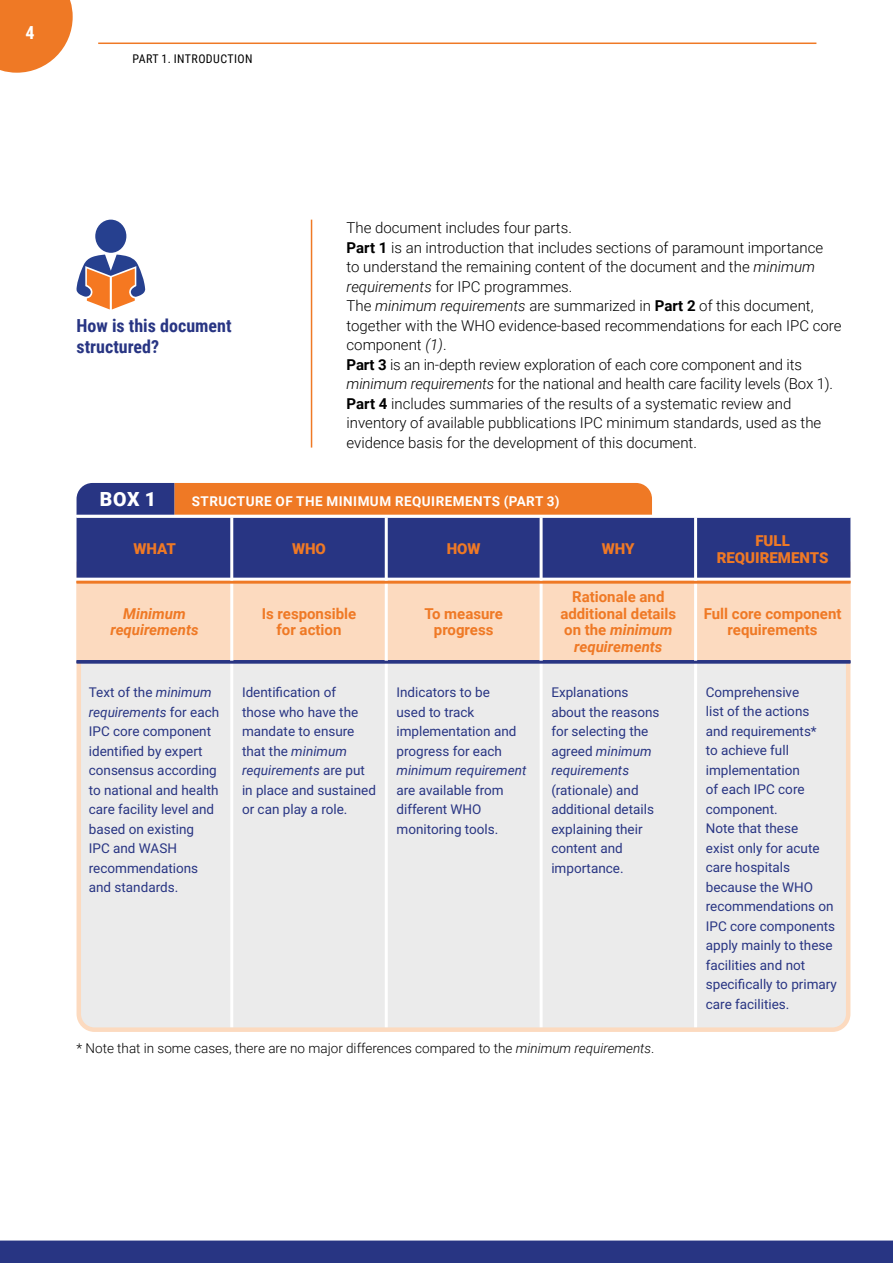
<style>
.page{position:relative;width:893px;height:1263px;background:#fff}
.page>*{position:absolute;margin:0;border:0;box-sizing:border-box;transform-origin:0 0}
.t1{font:900 19.5px "Roboto";color:#fff}
.t2{font:700 18px/21.6px "Roboto Condensed";color:#283583}
.t3{font:700 18px "Roboto Condensed";color:#fff}
.t4{font:300 15px/19.5px "Roboto";color:#000}
.t5{font:700 15px/16.5px "Roboto";color:#ef7925;text-align:center}
.t6{font:900 15px/16.5px "Roboto";color:#ef7925;text-align:center}
.t7{font:italic 700 15px/16.5px "Roboto";color:#ef7925;text-align:center}
.t8{font:13.5px/19.5px "Roboto";color:#283583}
.t9{font:300 13.5px "Roboto";color:#000}
.t10{font:700 13.5px "Roboto";letter-spacing:.035em;color:#fff}
.t11{font:italic 13.5px "Roboto";color:#283583}
.t12{font:12px "Roboto Condensed";letter-spacing:.035em;color:#000}
.s1{font-weight:700}
.s2{font-style:italic}
</style>
<div class="page">
<hr style="left:98px;top:43px;width:718px;height:1px;background:#ef7925">
<svg style="left:0;top:0;width:73px;height:73px;background:#f18b43"></svg>
<div style="left:0;top:1240px;width:893px;height:23px;background:#283583"></div>
<div style="left:76px;top:559px;width:775px;height:473px;background:#ebebeb"></div>
<hr style="left:311px;top:220px;width:1px;height:228px;background:#ef7925">
<div style="left:78px;top:518px;width:771px;height:60px;background:#283583"></div>
<div style="left:78px;top:584px;width:771px;height:76px;background:#fcdabf"></div>
<hr style="left:77px;top:583px;width:1px;height:77px;background:#fcdabf">
<hr style="left:849px;top:583px;width:1px;height:77px;background:#fcdabf">
<hr style="left:77px;top:517px;width:1px;height:63px;background:#283583">
<hr style="left:849px;top:517px;width:1px;height:63px;background:#283583">
<hr style="left:77px;top:660px;width:153px;height:3px;background:#283583">
<hr style="left:233px;top:660px;width:152px;height:3px;background:#283583">
<hr style="left:388px;top:660px;width:152px;height:3px;background:#283583">
<hr style="left:543px;top:660px;width:151px;height:3px;background:#283583">
<hr style="left:697px;top:660px;width:153px;height:3px;background:#283583">
<hr style="left:230px;top:517px;width:3px;height:64px;background:#fff">
<hr style="left:385px;top:517px;width:3px;height:64px;background:#fff">
<hr style="left:540px;top:517px;width:3px;height:64px;background:#fff">
<hr style="left:694px;top:517px;width:3px;height:64px;background:#fff">
<hr style="left:230px;top:581px;width:3px;height:80px;background:#fff">
<hr style="left:385px;top:581px;width:3px;height:80px;background:#fff">
<hr style="left:540px;top:581px;width:3px;height:80px;background:#fff">
<hr style="left:694px;top:581px;width:3px;height:80px;background:#fff">
<hr style="left:230px;top:661px;width:3px;height:366px;background:#fff">
<hr style="left:385px;top:661px;width:3px;height:366px;background:#fff">
<hr style="left:540px;top:661px;width:3px;height:366px;background:#fff">
<hr style="left:694px;top:661px;width:3px;height:366px;background:#fff">
<svg style="left:77px;top:483px;width:575px;height:32px;background:#ce6f37"></svg>
<hr style="left:77px;top:581px;width:773px;height:3px;background:#ef7925">
<hr style="left:77px;top:515px;width:773px;height:3px;background:#fff">
<hr style="left:75px;top:578px;width:776px;height:3px;background:#fff">
<hr style="left:77px;top:661px;width:773px;height:3px;background:#283583">
<div style="left:95px;top:220px;width:31px;height:33px;background:#26408f;border-radius:50%"></div>
<svg style="left:76px;top:255px;width:69px;height:54px"></svg>
<h2 class="t3" style="left:26px;top:20px;width:11px">4</h2>
<p class="t12" style="left:132px;top:50px;width:122px">PART 1. INTRODUCTION</p>
<h2 class="t2" style="left:77px;top:314px;width:157px">How is this document structured?</h2>
<p class="t4" style="left:347px;top:217px;width:496px">The document includes four parts.<br><span class="s1">Part 1</span> is an introduction that includes sections of paramount importance<br>to understand the remaining content of the document and the <span class="s2">minimum requirements</span> for IPC programmes.<br>The <span class="s2">minimum requirements</span> are summarized in <span class="s1">Part 2</span> of this document, together with the WHO evidence-based recommendations for each IPC core component <span class="s2">(1)</span>.<br><span class="s1">Part 3</span> is an in-depth review exploration of each core component and its <span class="s2">minimum requirements</span> for the national and health care facility levels (Box 1).<br><span class="s1">Part 4</span> includes summaries of the results of a systematic review and inventory of available pubblications IPC minimum standards, used as the evidence basis for the development of this document.</p>
<h1 class="t1" style="left:100px;top:486px;width:58px">BOX 1</h1>
<p class="t10" style="left:192px;top:491px;width:369px">STRUCTURE OF THE MINIMUM REQUIREMENTS (PART 3)</p>
<p class="t6" style="left:133px;top:540px;width:44px">WHAT</p>
<p class="t6" style="left:292px;top:540px;width:35px">WHO</p>
<p class="t6" style="left:447px;top:540px;width:35px">HOW</p>
<p class="t6" style="left:602px;top:540px;width:34px">WHY</p>
<p class="t6" style="left:717px;top:532px;width:113px">FULL<br>REQUIREMENTS</p>
<p class="t7" style="left:110px;top:605px;width:90px">Minimum requirements</p>
<p class="t5" style="left:262px;top:605px;width:96px">Is responsible for action</p>
<p class="t5" style="left:424px;top:605px;width:80px">To measure progress</p>
<p class="t8" style="left:89px;top:682px;width:132px">Text of the <span class="s2">minimum requirements</span> for each<br>IPC core component identified by expert consensus according to national and health care facility level and based on existing<br>IPC and WASH recommendations and standards.</p>
<p class="t8" style="left:242px;top:682px;width:135px">Identification of<br>those who have the mandate to ensure that the <span class="s2">minimum requirements</span> are put in place and sustained or can play a role.</p>
<p class="t8" style="left:396px;top:682px;width:121px">Indicators to be used to track implementation and progress for each</p>
<p class="t11" style="left:396px;top:761px;width:131px">minimum requirement</p>
<p class="t8" style="left:396px;top:779px;width:109px">are available from different WHO monitoring tools.</p>
<p class="t5" style="left:560px;top:588px;width:117px">Rationale and additional details on the <span class="s2">minimum requirements</span></p>
<p class="t8" style="left:551px;top:682px;width:110px">Explanations about the reasons for selecting the agreed <span class="s2">minimum requirements</span></p>
<p class="t8" style="left:551px;top:779px;width:104px">(rationale) and additional details explaining their content and importance.</p>
<p class="t9" style="left:77px;top:1038px;width:579px">* Note that in some cases, there are no major differences compared to the <span class="s2">minimum requirements</span>.</p>
<p class="t5" style="left:704px;top:605px;width:139px">Full core component requirements</p>
<p class="t8" style="left:706px;top:682px;width:133px">Comprehensive<br>list of the actions<br>and requirements*<br>to achieve full implementation<br>of each IPC core component.<br>Note that these<br>exist only for acute care hospitals because the WHO recommendations on<br>IPC core components apply mainly to these facilities and not specifically to primary care facilities.</p>
</div>
